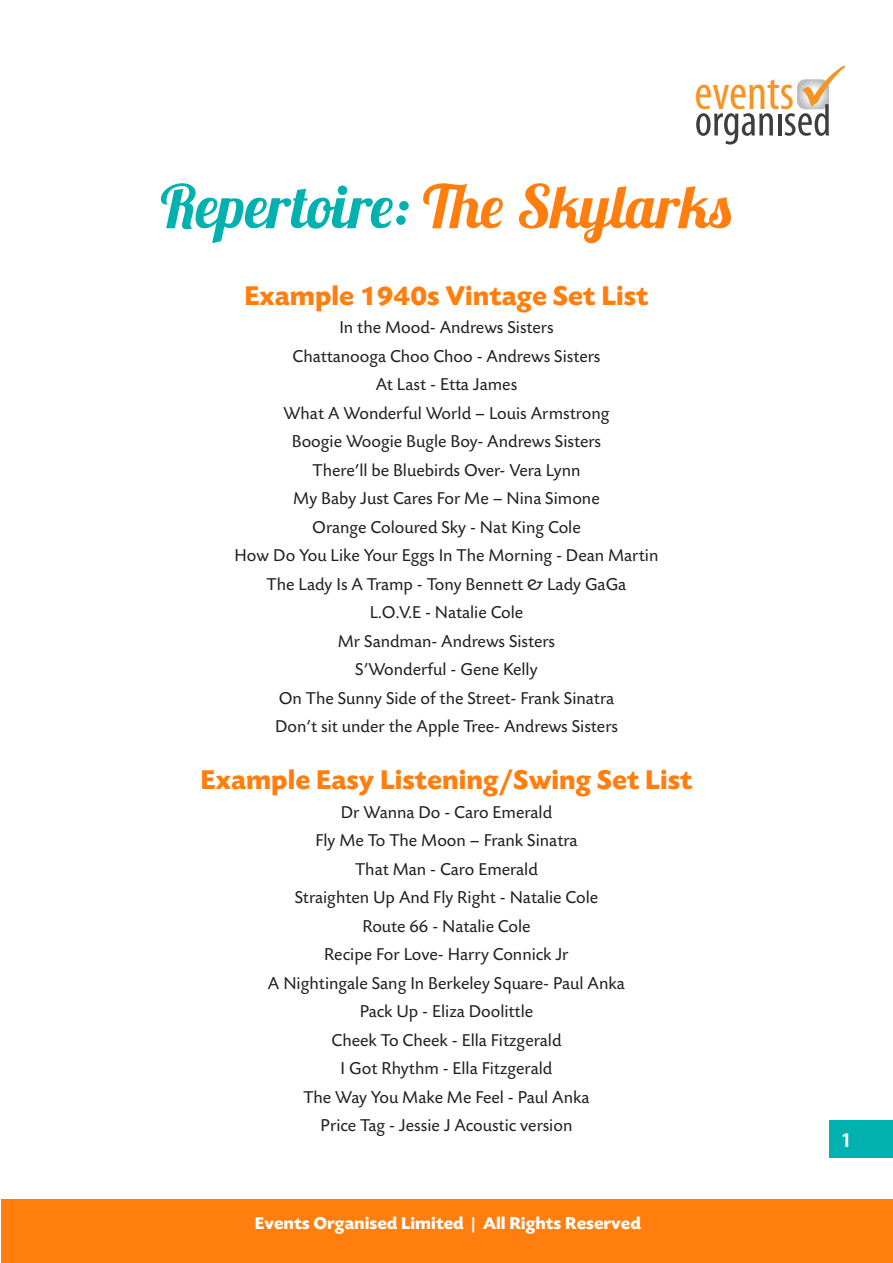
<style>
.page{position:relative;width:893px;height:1263px;background:#fff}
.page>*{position:absolute;margin:0;border:0;box-sizing:border-box;transform-origin:0 0}
.t1{font:60px "Lobster 1.3";color:#01b1af}
.t2{font:condensed 49.5px "Myriad Pro";color:#f79321}
.t3{font:700 28.5px "Today SB";color:#ff7e0d}
.t4{font:700 condensed 21px "Myriad Pro";color:#fff}
.t5{font:18px "Today SB";color:#231f20}
.t6{font:700 18px "Today SB";color:#fff}
.s1{color:#ff7e0d}
</style>
<div class="page">
<svg style="left:696px;top:113px;width:77px;height:32px"></svg>
<hr style="left:778px;top:114px;width:3px;height:21px;background:#3e3e3f">
<div style="left:829px;top:1120px;width:64px;height:38px;background:#01b1af"></div>
<div style="left:1px;top:1199px;width:892px;height:64px;background:#ff7e0d"></div>
<svg style="left:785px;top:79px;width:44px;height:57px"></svg>
<p class="t2" style="left:694px;top:63px;width:101px">events</p>
<p class="t1" style="left:161px;top:168px;width:573px">Repertoire: <span class="s1">The Skylarks</span></p>
<p class="t3" style="left:244px;top:280px;width:406px">Example 1940s Vintage Set List</p>
<p class="t5" style="left:339px;top:318px;width:216px">In the Mood- Andrews Sisters</p>
<p class="t5" style="left:292px;top:346px;width:309px">Chattanooga Choo Choo - Andrews Sisters</p>
<p class="t5" style="left:376px;top:375px;width:143px">At Last - Etta James</p>
<p class="t5" style="left:283px;top:403px;width:327px">What A Wonderful World – Louis Armstrong</p>
<p class="t5" style="left:292px;top:432px;width:311px">Boogie Woogie Bugle Boy- Andrews Sisters</p>
<p class="t5" style="left:313px;top:460px;width:269px">There’ll be Bluebirds Over- Vera Lynn</p>
<p class="t5" style="left:293px;top:489px;width:308px">My Baby Just Cares For Me – Nina Simone</p>
<p class="t5" style="left:312px;top:517px;width:270px">Orange Coloured Sky - Nat King Cole</p>
<p class="t5" style="left:235px;top:546px;width:425px">How Do You Like Your Eggs In The Morning - Dean Martin</p>
<p class="t5" style="left:267px;top:574px;width:361px">The Lady Is A Tramp - Tony Bennett &amp; Lady GaGa</p>
<p class="t5" style="left:370px;top:603px;width:155px">L.O.V.E - Natalie Cole</p>
<p class="t5" style="left:338px;top:631px;width:219px">Mr Sandman- Andrews Sisters</p>
<p class="t5" style="left:355px;top:660px;width:184px">S’Wonderful - Gene Kelly</p>
<p class="t5" style="left:279px;top:688px;width:337px">On The Sunny Side of the Street- Frank Sinatra</p>
<p class="t5" style="left:275px;top:717px;width:344px">Don’t sit under the Apple Tree- Andrews Sisters</p>
<p class="t3" style="left:200px;top:765px;width:493px">Example Easy Listening/Swing Set List</p>
<p class="t5" style="left:341px;top:802px;width:213px">Dr Wanna Do - Caro Emerald</p>
<p class="t5" style="left:315px;top:831px;width:264px">Fly Me To The Moon – Frank Sinatra</p>
<p class="t5" style="left:355px;top:859px;width:184px">That Man - Caro Emerald</p>
<p class="t5" style="left:295px;top:888px;width:305px">Straighten Up And Fly Right - Natalie Cole</p>
<p class="t5" style="left:362px;top:916px;width:170px">Route 66 - Natalie Cole</p>
<p class="t5" style="left:324px;top:945px;width:246px">Recipe For Love- Harry Connick Jr</p>
<p class="t5" style="left:268px;top:973px;width:359px">A Nightingale Sang In Berkeley Square- Paul Anka</p>
<p class="t5" style="left:360px;top:1002px;width:175px">Pack Up - Eliza Doolittle</p>
<p class="t5" style="left:331px;top:1030px;width:231px">Cheek To Cheek - Ella Fitzgerald</p>
<p class="t5" style="left:341px;top:1059px;width:213px">I Got Rhythm - Ella Fitzgerald</p>
<p class="t5" style="left:303px;top:1087px;width:288px">The Way You Make Me Feel - Paul Anka</p>
<p class="t5" style="left:321px;top:1116px;width:253px">Price Tag - Jessie J Acoustic version</p>
<p class="t6" style="left:255px;top:1213px;width:388px">Events Organised Limited | All Rights Reserved</p>
<p class="t4" style="left:842px;top:1127px;width:10px">1</p>
</div>
